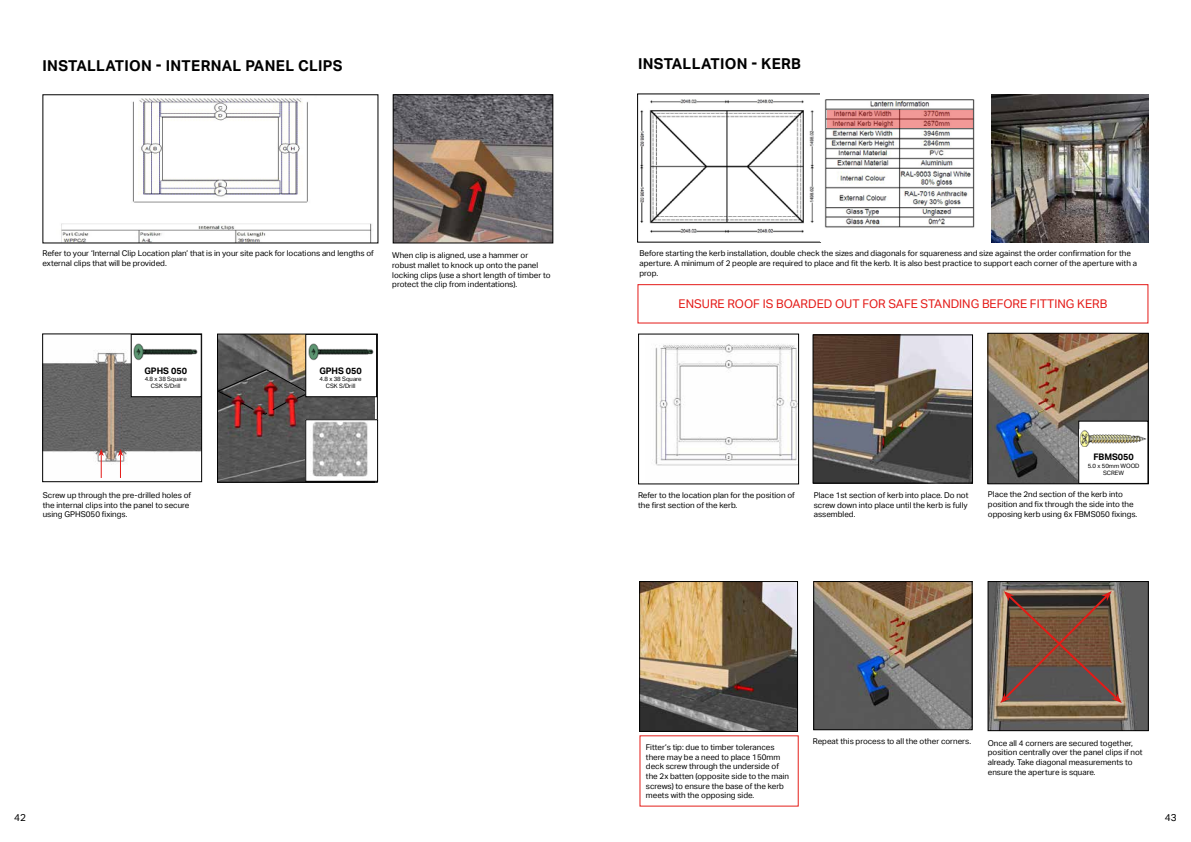
<style>
.page{position:relative;width:1191px;height:842px;background:#fff}
.page>*{position:absolute;margin:0;border:0;box-sizing:border-box;transform-origin:0 0}
.t1{font:700 15px "Aktiv Grotesk";letter-spacing:.02em;color:#000}
.t2{font:12px "Aktiv Grotesk";color:#e41b18}
.t3{font:10px "Aktiv Grotesk";color:#000}
.t4{font:700 9px "Aktiv Grotesk";color:#000}
.t5{font:8px/9.6px "Aktiv Grotesk";color:#000}
.t6{font:6px/7.2px "Aktiv Grotesk";color:#000;text-align:center}
</style>
<div class="page">
<img style="left:61px;top:98px;width:311px;height:143px">
<img style="left:395px;top:97px;width:156px;height:144px">
<div style="left:393px;top:95px;width:160px;height:148px;border:1px solid #000"></div>
<img style="left:45px;top:336px;width:155px;height:126px">
<div style="left:43px;top:334px;width:159px;height:148px;border:1px solid #000"></div>
<div style="left:131px;top:334px;width:71px;height:63px;background:#fff;border:1px solid #000"></div>
<img style="left:134px;top:343px;width:64px;height:17px">
<svg style="left:118px;top:449px;width:5px;height:29px"></svg>
<svg style="left:99px;top:449px;width:5px;height:29px"></svg>
<img style="left:219px;top:336px;width:155px;height:144px">
<div style="left:217px;top:334px;width:160px;height:148px;border:1px solid #000"></div>
<img style="left:307px;top:421px;width:69px;height:59px">
<div style="left:305px;top:419px;width:73px;height:63px;border:1px solid #000"></div>
<div style="left:305px;top:334px;width:72px;height:63px;background:#fff;border:1px solid #000"></div>
<img style="left:308px;top:343px;width:65px;height:17px">
<img style="left:218px;top:369px;width:88px;height:46px">
<img style="left:655px;top:344px;width:141px;height:122px">
<img style="left:815px;top:337px;width:155px;height:144px">
<div style="left:813px;top:335px;width:159px;height:148px;border:1px solid #000"></div>
<img style="left:815px;top:583px;width:155px;height:145px">
<div style="left:813px;top:581px;width:159px;height:149px;border:1px solid #000"></div>
<img style="left:989px;top:335px;width:157px;height:147px">
<div style="left:987px;top:333px;width:161px;height:151px;border:1px solid #000"></div>
<div style="left:1078px;top:421px;width:70px;height:63px;background:#fff;border:1px solid #000"></div>
<img style="left:1079px;top:430px;width:67px;height:17px">
<img style="left:990px;top:583px;width:156px;height:146px">
<div style="left:988px;top:581px;width:160px;height:150px;border:1px solid #000"></div>
<svg style="left:1000px;top:591px;width:121px;height:112px;background:#735748"></svg>
<img style="left:640px;top:99px;width:174px;height:134px">
<img style="left:824px;top:99px;width:151px;height:129px">
<svg style="left:827px;top:110px;width:145px;height:18px;background:#db817f"></svg>
<img style="left:991px;top:95px;width:157px;height:147px">
<div style="left:637px;top:284px;width:511px;height:39px;border:1px solid #e41b18"></div>
<img style="left:641px;top:583px;width:154px;height:146px">
<div style="left:639px;top:581px;width:158px;height:150px;border:1px solid #000"></div>
<h1 class="t1" style="left:43px;top:57px;width:301px">INSTALLATION - INTERNAL PANEL CLIPS</h1>
<p class="t5" style="left:43px;top:249px;width:333px">Refer to your ‘Internal Clip Location plan’ that is in your site pack for locations and lengths of external clips that will be provided.</p>
<p class="t5" style="left:392px;top:251px;width:160px">When clip is aligned, use a hammer or robust mallet to knock up onto the panel locking clips (use a short length of timber to protect the clip from indentations).</p>
<p class="t4" style="left:144px;top:365px;width:44px">GPHS 050</p>
<p class="t6" style="left:145px;top:375px;width:44px">4.8 x 38 Square<br>CSK S/Drill</p>
<p class="t5" style="left:43px;top:491px;width:150px">Screw up through the pre-drilled holes of the internal clips into the panel to secure using GPHS050 fixings.</p>
<p class="t4" style="left:319px;top:365px;width:44px">GPHS 050</p>
<p class="t6" style="left:320px;top:375px;width:44px">4.8 x 38 Square<br>CSK S/Drill</p>
<h1 class="t1" style="left:638px;top:55px;width:164px">INSTALLATION - KERB</h1>
<p class="t5" style="left:639px;top:249px;width:499px">Before starting the kerb installation, double check the sizes and diagonals for squareness and size against the order confirmation for the aperture. A minimum of 2 people are required to place and fit the kerb. It is also best practice to support each corner of the aperture with a prop.</p>
<h2 class="t2" style="left:678px;top:297px;width:430px">ENSURE ROOF IS BOARDED OUT FOR SAFE STANDING BEFORE FITTING KERB</h2>
<p class="t5" style="left:638px;top:491px;width:158px">Refer to the location plan for the position of the first section of the kerb.</p>
<p class="t5" style="left:814px;top:491px;width:156px;text-align:justify">Place 1st section of kerb into place. Do not screw down into place until the kerb is fully assembled.</p>
<p class="t4" style="left:1093px;top:452px;width:42px">FBMS050</p>
<p class="t6" style="left:1087px;top:462px;width:53px">5.0 x 50mm WOOD<br>SCREW</p>
<p class="t5" style="left:988px;top:490px;width:151px">Place the 2nd section of the kerb into position and fix through the side into the opposing kerb using 6x FBMS050 fixings.</p>
<p class="t5" style="left:646px;top:742px;width:145px">Fitter’s tip: due to timber tolerances there may be a need to place 150mm deck screw through the underside of the 2x batten (opposite side to the main screws) to ensure the base of the kerb meets with the opposing side.</p>
<p class="t5" style="left:813px;top:736px;width:160px">Repeat this process to all the other corners.</p>
<p class="t5" style="left:987px;top:738px;width:156px">Once all 4 corners are secured together, position centrally over the panel clips if not already. Take diagonal measurements to ensure the aperture is square.</p>
<p class="t3" style="left:14px;top:811px;width:13px">42</p>
<p class="t3" style="left:1165px;top:811px;width:13px">43</p>
</div>
